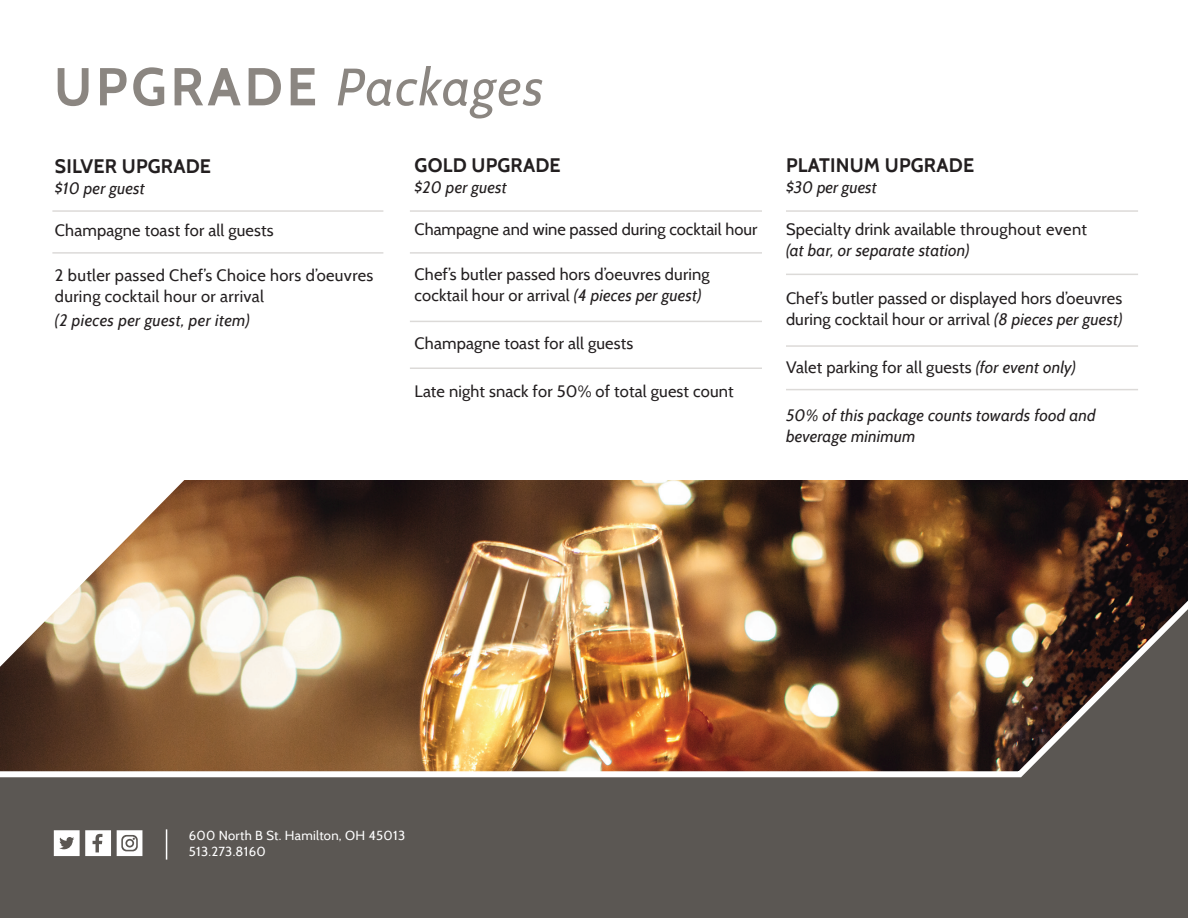
<style>
.page{position:relative;width:1188px;height:918px;background:#fff}
.page>*{position:absolute;margin:0;border:0;box-sizing:border-box;transform-origin:0 0}
.t1{font:italic 52.5px "Cabin";letter-spacing:.03em;color:#8b8681}
.t2{font:700 19.5px "Cabin";letter-spacing:.01em;color:#231f20}
.t3{font:16.5px/21px "Cabin";letter-spacing:.01em;color:#231f20}
.t4{font:italic 16.5px/21px "Cabin";letter-spacing:.01em;color:#231f20}
.t5{font:13.05px/15.6px "Cabin";letter-spacing:.02em;color:#fff}
.s1{font-weight:700;font-style:normal;font-size:53.25px}
.s2{font-style:italic}
</style>
<div class="page">
<img style="left:301px;top:481px;width:887px;height:97px">
<svg style="left:87px;top:480px;width:214px;height:98px"></svg>
<hr style="left:52px;top:210px;width:331px;height:2px;background:#dcdad8">
<hr style="left:410px;top:210px;width:352px;height:2px;background:#dcdad8">
<hr style="left:786px;top:210px;width:352px;height:2px;background:#dcdad8">
<hr style="left:786px;top:274px;width:352px;height:1px;background:#dcdad8">
<hr style="left:786px;top:345px;width:352px;height:2px;background:#dcdad8">
<hr style="left:786px;top:389px;width:352px;height:1px;background:#dcdad8">
<hr style="left:52px;top:252px;width:331px;height:2px;background:#dcdad8">
<hr style="left:410px;top:252px;width:352px;height:2px;background:#dcdad8">
<hr style="left:410px;top:321px;width:352px;height:1px;background:#dcdad8">
<hr style="left:410px;top:368px;width:352px;height:1px;background:#dcdad8">
<div style="left:0;top:780px;width:1188px;height:138px;background:#5b5753"></div>
<img style="left:0;top:578px;width:1188px;height:202px">
<svg style="left:54px;top:830px;width:57px;height:26px"></svg>
<svg style="left:117px;top:830px;width:25px;height:26px"></svg>
<hr style="left:166px;top:829px;width:1px;height:31px;background:#fff">
<h1 class="t1" style="left:54px;top:55px;width:491px"><span class="s1">UPGRADE</span> Packages</h1>
<p class="t2" style="left:55px;top:155px;width:158px">SILVER UPGRADE</p>
<p class="t4" style="left:55px;top:178px;width:91px">$10 per guest</p>
<p class="t3" style="left:55px;top:220px;width:220px">Champagne toast for all guests</p>
<p class="t3" style="left:55px;top:265px;width:320px">2 butler passed Chef’s Choice hors d’oeuvres during cocktail hour or arrival</p>
<p class="t4" style="left:55px;top:310px;width:196px">(2 pieces per guest, per item)</p>
<p class="t2" style="left:415px;top:153px;width:148px">GOLD UPGRADE</p>
<p class="t4" style="left:415px;top:176px;width:94px">$20 per guest</p>
<p class="t3" style="left:415px;top:218px;width:344px">Champagne and wine passed during cocktail hour</p>
<p class="t3" style="left:415px;top:263px;width:297px">Chef’s butler passed hors d’oeuvres during cocktail hour or arrival <span class="s2">(4 pieces per guest)</span></p>
<p class="t3" style="left:415px;top:332px;width:220px">Champagne toast for all guests</p>
<p class="t3" style="left:415px;top:380px;width:321px">Late night snack for 50% of total guest count</p>
<p class="t2" style="left:786px;top:153px;width:190px">PLATINUM UPGRADE</p>
<p class="t4" style="left:786px;top:176px;width:92px">$30 per guest</p>
<p class="t3" style="left:786px;top:218px;width:303px">Specialty drink available throughout event</p>
<p class="t4" style="left:786px;top:239px;width:185px">(at bar, or separate station)</p>
<p class="t3" style="left:786px;top:287px;width:338px">Chef’s butler passed or displayed hors d’oeuvres during cocktail hour or arrival <span class="s2">(8 pieces per guest)</span></p>
<p class="t3" style="left:786px;top:356px;width:291px">Valet parking for all guests <span class="s2">(for event only)</span></p>
<p class="t4" style="left:786px;top:404px;width:311px">50% of this package counts towards food and beverage minimum</p>
<p class="t5" style="left:189px;top:828px;width:218px">600 North B St. Hamilton, OH 45013<br>513.273.8160</p>
</div>
